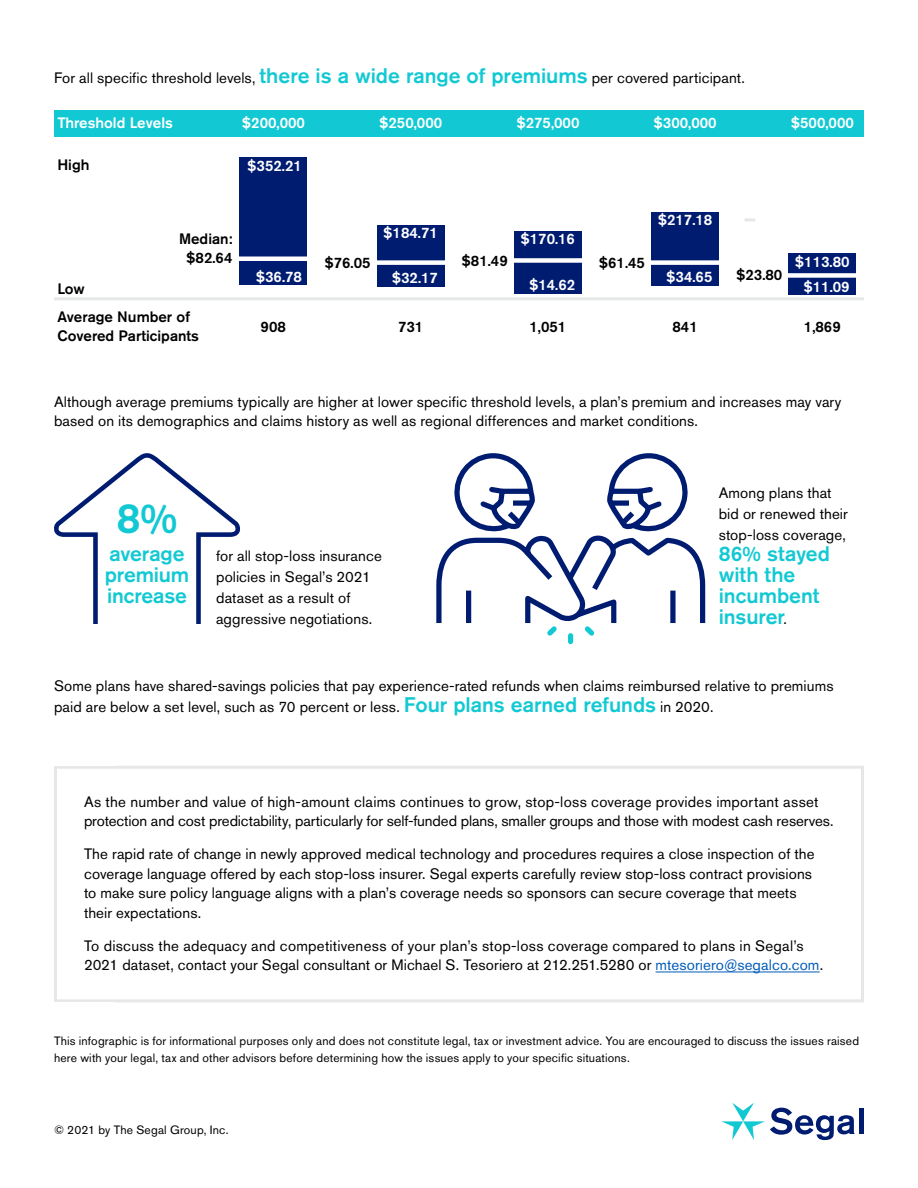
<style>
.page{position:relative;width:918px;height:1188px;background:#fff}
.page>*{position:absolute;margin:0;border:0;box-sizing:border-box;transform-origin:0 0}
.t1{font:500 42px "Akzidenz Grotesk BE";color:#12c9d3}
.t2{font:500 21px/21px "Akzidenz Grotesk BE";letter-spacing:-.005em;color:#12c9d3}
.t3{font:15px/19.5px "Akzidenz Grotesk BE";letter-spacing:.01em;color:#000}
.t4{font:500 15px "Akzidenz Grotesk BE";color:#fff}
.t5{font:500 15px/19.5px "Akzidenz Grotesk BE";color:#000}
.t6{font:12px/16.5px "Akzidenz Grotesk BE";letter-spacing:.015em;color:#000}
.s1{font-weight:500;font-size:21px;color:#12c9d3}
.s2{font-weight:400;font-size:15px;color:#000}
.s3{color:#005cb9}
</style>
<div class="page">
<hr style="left:860px;top:1108px;width:4px;height:26px;background:#001c71">
<svg style="left:721px;top:1103px;width:134px;height:37px"></svg>
<hr style="left:656px;top:972px;width:164px;height:1px;background:#005cb9">
<div style="left:54px;top:766px;width:810px;height:236px;border:3px solid #e6e7e8"></div>
<svg style="left:436px;top:453px;width:269px;height:191px"></svg>
<svg style="left:54px;top:453px;width:186px;height:171px"></svg>
<svg style="left:745px;top:218px;width:10px;height:3px"></svg>
<div style="left:789px;top:254px;width:67px;height:41px;background:#001c71"></div>
<div style="left:240px;top:157px;width:67px;height:128px;background:#001c71"></div>
<div style="left:377px;top:225px;width:67px;height:62px;background:#001c71"></div>
<div style="left:514px;top:231px;width:68px;height:63px;background:#001c71"></div>
<div style="left:651px;top:212px;width:68px;height:74px;background:#001c71"></div>
<div style="left:54px;top:110px;width:810px;height:27px;background:#12c9d3"></div>
<hr style="left:54px;top:297px;width:810px;height:3px;background:#e6e7e8">
<hr style="left:236px;top:257px;width:80px;height:4px;background:#fff">
<div style="left:374px;top:260px;width:79px;height:5px;background:#fff"></div>
<div style="left:510px;top:258px;width:81px;height:5px;background:#fff"></div>
<div style="left:647px;top:260px;width:81px;height:5px;background:#fff"></div>
<div style="left:785px;top:273px;width:73px;height:5px;background:#fff"></div>
<p class="t3" style="left:54px;top:68px;width:692px">For all specific threshold levels, <span class="s1">there is a wide range of premiums</span> per covered participant.</p>
<p class="t4" style="left:57px;top:114px;width:117px">Threshold Levels</p>
<p class="t4" style="left:242px;top:114px;width:65px">$200,000</p>
<p class="t4" style="left:379px;top:114px;width:65px">$250,000</p>
<p class="t4" style="left:516px;top:114px;width:65px">$275,000</p>
<p class="t4" style="left:654px;top:114px;width:65px">$300,000</p>
<p class="t4" style="left:791px;top:114px;width:65px">$500,000</p>
<p class="t5" style="left:57px;top:155px;width:34px">High</p>
<p class="t4" style="left:247px;top:156px;width:56px">$352.21</p>
<p class="t5" style="left:179px;top:229px;width:55px">Median:</p>
<p class="t4" style="left:383px;top:224px;width:56px">$184.71</p>
<p class="t4" style="left:520px;top:230px;width:56px">$170.16</p>
<p class="t4" style="left:658px;top:210px;width:56px">$217.18</p>
<p class="t5" style="left:57px;top:279px;width:29px">Low</p>
<p class="t5" style="left:186px;top:248px;width:48px">$82.64</p>
<p class="t4" style="left:256px;top:267px;width:48px">$36.78</p>
<p class="t5" style="left:324px;top:253px;width:48px">$76.05</p>
<p class="t4" style="left:392px;top:269px;width:48px">$32.17</p>
<p class="t5" style="left:462px;top:250px;width:48px">$81.49</p>
<p class="t4" style="left:529px;top:276px;width:48px">$14.62</p>
<p class="t5" style="left:599px;top:253px;width:48px">$61.45</p>
<p class="t4" style="left:666px;top:268px;width:48px">$34.65</p>
<p class="t5" style="left:736px;top:265px;width:48px">$23.80</p>
<p class="t4" style="left:795px;top:253px;width:56px">$113.80</p>
<p class="t4" style="left:803px;top:277px;width:48px">$11.09</p>
<p class="t5" style="left:57px;top:306px;width:143px">Average Number of<br>Covered Participants</p>
<p class="t5" style="left:261px;top:316px;width:27px">908</p>
<p class="t5" style="left:398px;top:316px;width:27px">731</p>
<p class="t5" style="left:530px;top:316px;width:38px">1,051</p>
<p class="t5" style="left:672px;top:316px;width:27px">841</p>
<p class="t5" style="left:804px;top:316px;width:38px">1,869</p>
<p class="t3" style="left:54px;top:391px;width:789px">Although average premiums typically are higher at lower specific threshold levels, a plan’s premium and increases may vary based on its demographics and claims history as well as regional differences and market conditions.</p>
<h1 class="t1" style="left:117px;top:492px;width:62px">8%</h1>
<h2 class="t2" style="left:105px;top:543px;width:86px">average premium increase</h2>
<p class="t3" style="left:216px;top:545px;width:167px;line-height:21px">for all stop-loss insurance policies in Segal’s 2021 dataset as a result of aggressive negotiations.</p>
<p class="t3" style="left:719px;top:482px;width:131px;line-height:21px">Among plans that bid or renewed their stop-loss coverage,</p>
<h2 class="t2" style="left:719px;top:543px;width:113px">86% stayed with the incumbent insurer<span class="s2">.</span></h2>
<p class="t3" style="left:54px;top:675px;width:781px;line-height:21px">Some plans have shared-savings policies that pay experience-rated refunds when claims reimbursed relative to premiums paid are below a set level, such as 70 percent or less. <span class="s1">Four plans earned refunds</span> in 2020.</p>
<p class="t3" style="left:84px;top:792px;width:751px">As the number and value of high-amount claims continues to grow, stop-loss coverage provides important asset protection and cost predictability, particularly for self-funded plans, smaller groups and those with modest cash reserves.</p>
<p class="t3" style="left:84px;top:844px;width:732px">The rapid rate of change in newly approved medical technology and procedures requires a close inspection of the coverage language offered by each stop-loss insurer. Segal experts carefully review stop-loss contract provisions to make sure policy language aligns with a plan’s coverage needs so sponsors can secure coverage that meets their expectations.</p>
<p class="t3" style="left:84px;top:936px;width:741px">To discuss the adequacy and competitiveness of your plan’s stop-loss coverage compared to plans in Segal’s<br>2021 dataset, contact your Segal consultant or Michael S. Tesoriero at 212.251.5280 or <span class="s3">mtesoriero@segalco.com</span>.</p>
<p class="t6" style="left:54px;top:1033px;width:807px">This infographic is for informational purposes only and does not constitute legal, tax or investment advice. You are encouraged to discuss the issues raised here with your legal, tax and other advisors before determining how the issues apply to your specific situations.</p>
<p class="t6" style="left:54px;top:1121px;width:176px">© 2021 by The Segal Group, Inc.</p>
</div>
